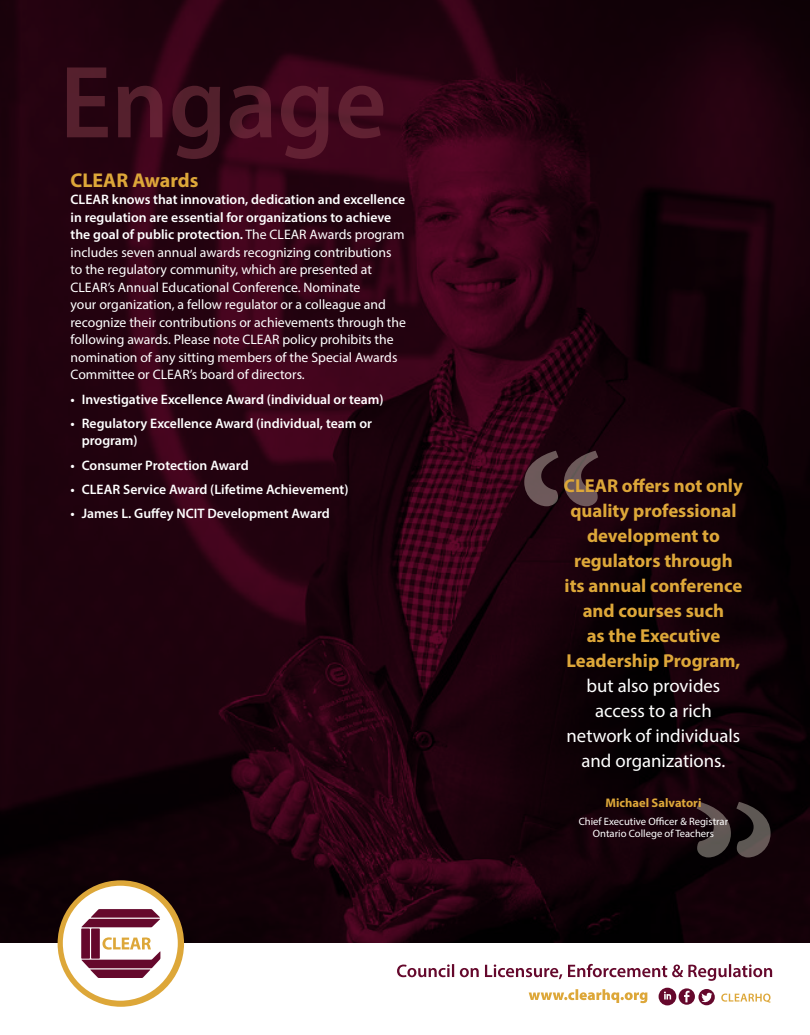
<style>
.page{position:relative;width:810px;height:1035px;background:#fff}
.page>*{position:absolute;margin:0;border:0;box-sizing:border-box;transform-origin:0 0}
.t1{font:700 20px "Myriad Pro";color:#dda739}
.t2{font:700 18.75px/25px "Myriad Pro";color:#dda739;text-align:center}
.t3{font:13.75px/17.5px "Myriad Pro";color:#fff}
.t4{font:600 13.75px/17.5px "Myriad Pro";color:#fff}
.t5{font:700 12.5px "Myriad Pro";color:#dda739}
.t6{font:10.62px "Myriad Pro";color:#fff}
.s1{font-weight:600}
.s2{font-weight:400;color:#fff}
</style>
<div class="page">
<img style="left:0;top:0;width:810px;height:944px">
<svg style="left:67px;top:67px;width:316px;height:92px;background:#3e0d1d"></svg>
<svg style="left:58px;top:880px;width:126px;height:127px"></svg>
<svg style="left:529px;top:989px;width:118px;height:14px"></svg>
<svg style="left:397px;top:964px;width:375px;height:17px"></svg>
<svg style="left:721px;top:994px;width:50px;height:9px"></svg>
<svg style="left:524px;top:451px;width:74px;height:55px;background:#472f35"></svg>
<svg style="left:697px;top:802px;width:74px;height:55px;background:#372d2e"></svg>
<svg style="left:659px;top:988px;width:56px;height:17px"></svg>
<p class="t1" style="left:71px;top:167px;width:129px">CLEAR Awards</p>
<p class="t3" style="left:71px;top:191px;width:337px"><span class="s1">CLEAR knows that innovation, dedication and excellence in regulation are essential for organizations to achieve the goal of public protection.</span> The CLEAR Awards program includes seven annual awards recognizing contributions to the regulatory community, which are presented at CLEAR’s Annual Educational Conference. Nominate<br>your organization, a fellow regulator or a colleague and recognize their contributions or achievements through the following awards. Please note CLEAR policy prohibits the nomination of any sitting members of the Special Awards Committee or CLEAR’s board of directors.</p>
<p class="t4" style="left:71px;top:390px;width:315px">• Investigative Excellence Award (individual or team)</p>
<p class="t4" style="left:82px;top:414px;width:292px;text-indent:-11px">• Regulatory Excellence Award (individual, team or program)</p>
<p class="t4" style="left:71px;top:456px;width:180px">• Consumer Protection Award</p>
<p class="t4" style="left:71px;top:480px;width:280px">• CLEAR Service Award (Lifetime Achievement)</p>
<p class="t4" style="left:71px;top:504px;width:261px">• James L. Guffey NCIT Development Award</p>
<p class="t2" style="left:564px;top:473px;width:180px">CLEAR offers not only quality professional development to regulators through its annual conference and courses such<br>as the Executive<br>Leadership Program, <span class="s2">but also provides access to a rich network of individuals and organizations.</span></p>
<p class="t5" style="left:605px;top:795px;width:98px">Michael Salvatori</p>
<p class="t6" style="left:579px;top:814px;width:151px">Chief Executive Officer &amp; Registrar</p>
<p class="t6" style="left:593px;top:827px;width:123px">Ontario College of Teachers</p>
</div>
